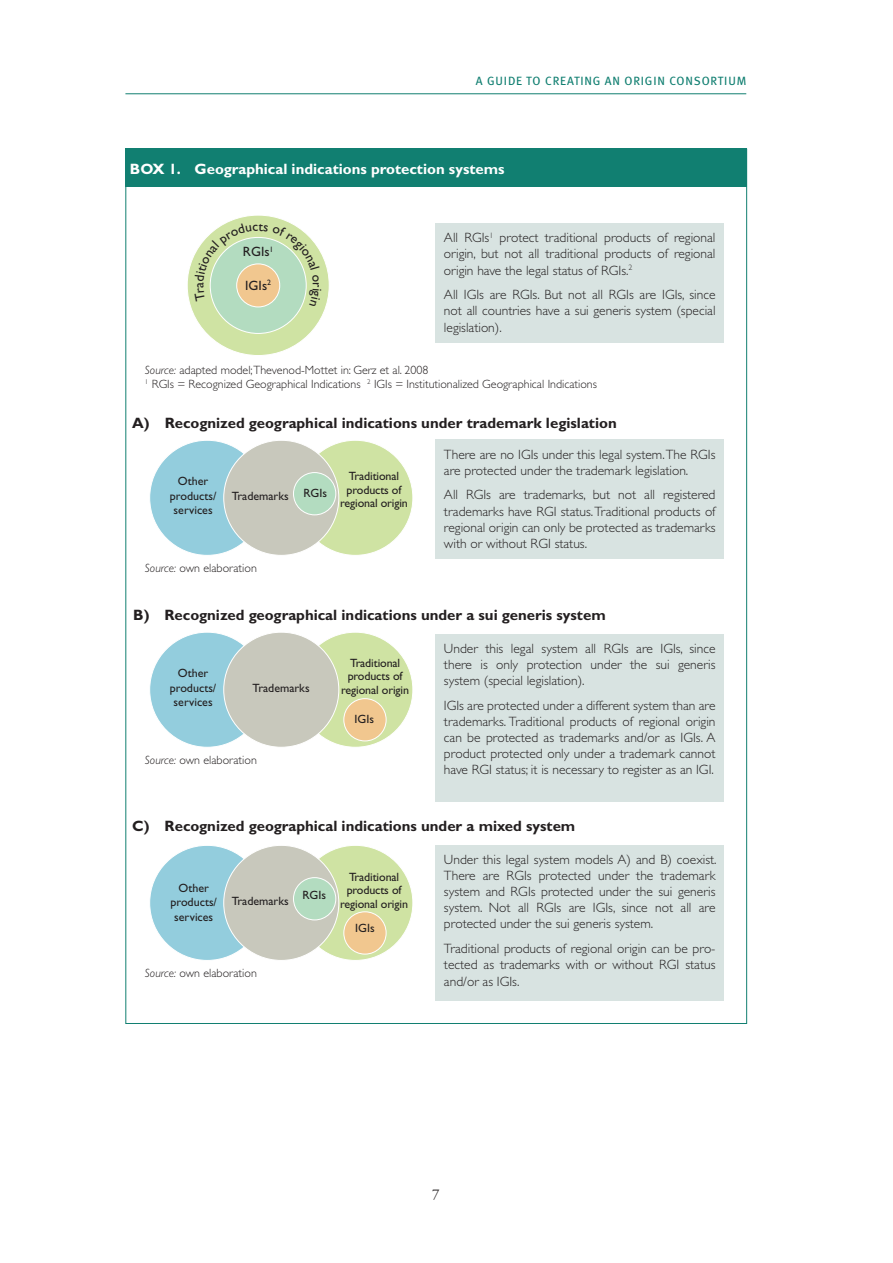
<style>
.page{position:relative;width:893px;height:1263px;background:#fff}
.page>*{position:absolute;margin:0;border:0;box-sizing:border-box;transform-origin:0 0}
.t1{font:700 15px "Gill Sans";color:#231f20}
.t2{font:700 15px "Gill Sans";color:#fff}
.t3{font:15px "Adobe Garamond Pro";color:#231f20}
.t4{font:300 13.5px/16.2px "Gill Sans";color:#231f20;text-align:justify}
.t5{font:13.5px "Gill Sans";color:#231f20}
.t6{font:12px/13.5px "Gill Sans";letter-spacing:-.01em;color:#231f20;text-align:center}
.t7{font:300 12px/14.4px "Gill Sans";color:#231f20}
.t8{font:12px "Meta Book LF";letter-spacing:.07em;color:#117f71}
.s1{font-style:italic}
</style>
<div class="page">
<hr style="left:125px;top:93px;width:621px;height:1px;background:#117f71">
<div style="left:187px;top:215px;width:142px;height:140px;background:#cfe3a3;border-radius:50%"></div>
<div style="left:210px;top:237px;width:96px;height:96px;background:#b3dcc0;border-radius:50%"></div>
<div style="left:150px;top:440px;width:115px;height:115px;background:#93cddd;border-radius:50%"></div>
<div style="left:298px;top:440px;width:115px;height:115px;background:#cfe3a3;border-radius:50%"></div>
<div style="left:224px;top:440px;width:115px;height:115px;background:#c8c8bc;border-radius:50%"></div>
<div style="left:293px;top:473px;width:43px;height:42px;background:#b3dcc0;border-radius:50%"></div>
<div style="left:293px;top:472px;width:43px;height:43px;border:1px solid #fff;border-radius:50%"></div>
<div style="left:150px;top:845px;width:115px;height:115px;background:#93cddd;border-radius:50%"></div>
<div style="left:298px;top:845px;width:115px;height:115px;background:#cfe3a3;border-radius:50%"></div>
<div style="left:224px;top:845px;width:115px;height:115px;background:#c8c8bc;border-radius:50%"></div>
<div style="left:344px;top:912px;width:42px;height:42px;background:#f1c78f;border-radius:50%"></div>
<div style="left:343px;top:911px;width:43px;height:43px;border:1px solid #fff;border-radius:50%"></div>
<div style="left:293px;top:878px;width:43px;height:42px;background:#b3dcc0;border-radius:50%"></div>
<div style="left:293px;top:877px;width:43px;height:43px;border:1px solid #fff;border-radius:50%"></div>
<div style="left:150px;top:632px;width:115px;height:115px;background:#93cddd;border-radius:50%"></div>
<div style="left:298px;top:632px;width:115px;height:115px;background:#cfe3a3;border-radius:50%"></div>
<div style="left:224px;top:632px;width:115px;height:115px;background:#c8c8bc;border-radius:50%"></div>
<div style="left:344px;top:699px;width:42px;height:42px;background:#f1c78f;border-radius:50%"></div>
<div style="left:343px;top:698px;width:43px;height:43px;border:1px solid #fff;border-radius:50%"></div>
<div style="left:435px;top:223px;width:289px;height:120px;background:#d8e3e1"></div>
<div style="left:435px;top:440px;width:289px;height:119px;background:#d8e3e1"></div>
<div style="left:435px;top:634px;width:289px;height:168px;background:#d8e3e1"></div>
<div style="left:435px;top:845px;width:289px;height:155px;background:#d8e3e1"></div>
<div style="left:125px;top:149px;width:622px;height:38px;background:#117f71"></div>
<svg style="left:194px;top:223px;width:127px;height:84px"></svg>
<p class="t8" style="left:476px;top:74px;width:272px">A GUIDE TO CREATING AN ORIGIN CONSORTIUM</p>
<p class="t2" style="left:130px;top:160px;width:376px">BOX 1. Geographical indications protection systems</p>
<p class="t5" style="left:243px;top:244px;width:32px">RGIs<sup>1</sup></p>
<p class="t5" style="left:245px;top:277px;width:27px">IGIs<sup>2</sup></p>
<p class="t4" style="left:444px;top:230px;width:273px">All RGIs<sup>1</sup> protect traditional products of regional origin, but not all traditional products of regional origin have the legal status of RGIs.<sup>2</sup></p>
<p class="t4" style="left:444px;top:287px;width:273px">All IGIs are RGIs. But not all RGIs are IGIs, since not all countries have a sui generis system (special legislation).</p>
<p class="t7" style="left:145px;top:363px;width:454px"><span class="s1">Source:</span> adapted model;Thevenod-Mottet in: Gerz et al. 2008<br><sup>1</sup> RGIs = Recognized Geographical Indications <sup>2</sup> IGIs = Institutionalized Geographical Indications</p>
<p class="t1" style="left:132px;top:414px;width:486px">A) Recognized geographical indications under trademark legislation</p>
<p class="t6" style="left:170px;top:474px;width:48px;line-height:14.4px">Other products/ services</p>
<p class="t6" style="left:232px;top:489px;width:58px">Trademarks</p>
<p class="t6" style="left:303px;top:486px;width:25px">RGIs</p>
<p class="t6" style="left:340px;top:469px;width:69px">Traditional products of regional origin</p>
<p class="t7" style="left:145px;top:561px;width:113px"><span class="s1">Source:</span> own elaboration</p>
<p class="t4" style="left:444px;top:446px;width:273px">There are no IGIs under this legal system. The RGIs are protected under the trademark legislation.</p>
<p class="t4" style="left:444px;top:487px;width:273px">All RGIs are trademarks, but not all registered trademarks have RGI status. Traditional products of regional origin can only be protected as trademarks with or without RGI status.</p>
<p class="t1" style="left:133px;top:606px;width:474px">B) Recognized geographical indications under a sui generis system</p>
<p class="t6" style="left:170px;top:666px;width:48px;line-height:14.4px">Other products/ services</p>
<p class="t6" style="left:253px;top:681px;width:58px">Trademarks</p>
<p class="t7" style="left:145px;top:752px;width:113px"><span class="s1">Source:</span> own elaboration</p>
<p class="t6" style="left:341px;top:656px;width:69px">Traditional products of regional origin</p>
<p class="t6" style="left:354px;top:712px;width:21px">IGIs</p>
<p class="t4" style="left:444px;top:640px;width:273px">Under this legal system all RGIs are IGIs, since there is only protection under the sui generis system (special legislation).</p>
<p class="t4" style="left:444px;top:697px;width:273px">IGIs are protected under a different system than are trademarks. Traditional products of regional origin can be protected as trademarks and/or as IGIs. A product protected only under a trademark cannot have RGI status; it is necessary to register as an IGI.</p>
<p class="t1" style="left:132px;top:817px;width:445px">C) Recognized geographical indications under a mixed system</p>
<p class="t6" style="left:171px;top:881px;width:48px;line-height:14.4px">Other products/ services</p>
<p class="t6" style="left:232px;top:894px;width:58px">Trademarks</p>
<p class="t6" style="left:302px;top:889px;width:25px">RGIs</p>
<p class="t7" style="left:145px;top:966px;width:113px"><span class="s1">Source:</span> own elaboration</p>
<p class="t6" style="left:340px;top:870px;width:69px">Traditional products of regional origin</p>
<p class="t6" style="left:355px;top:921px;width:21px">IGIs</p>
<p class="t4" style="left:444px;top:851px;width:274px">Under this legal system models A) and B) coexist.<br>There are RGIs protected under the trademark system and RGIs protected under the sui generis system. Not all RGIs are IGIs, since not all are protected under the sui generis system.</p>
<p class="t4" style="left:444px;top:941px;width:273px">Traditional products of regional origin can be pro&shy;tected as trademarks with or without RGI status and/or as IGIs.</p>
<p class="t3" style="left:432px;top:1185px;width:9px">7</p>
</div>
